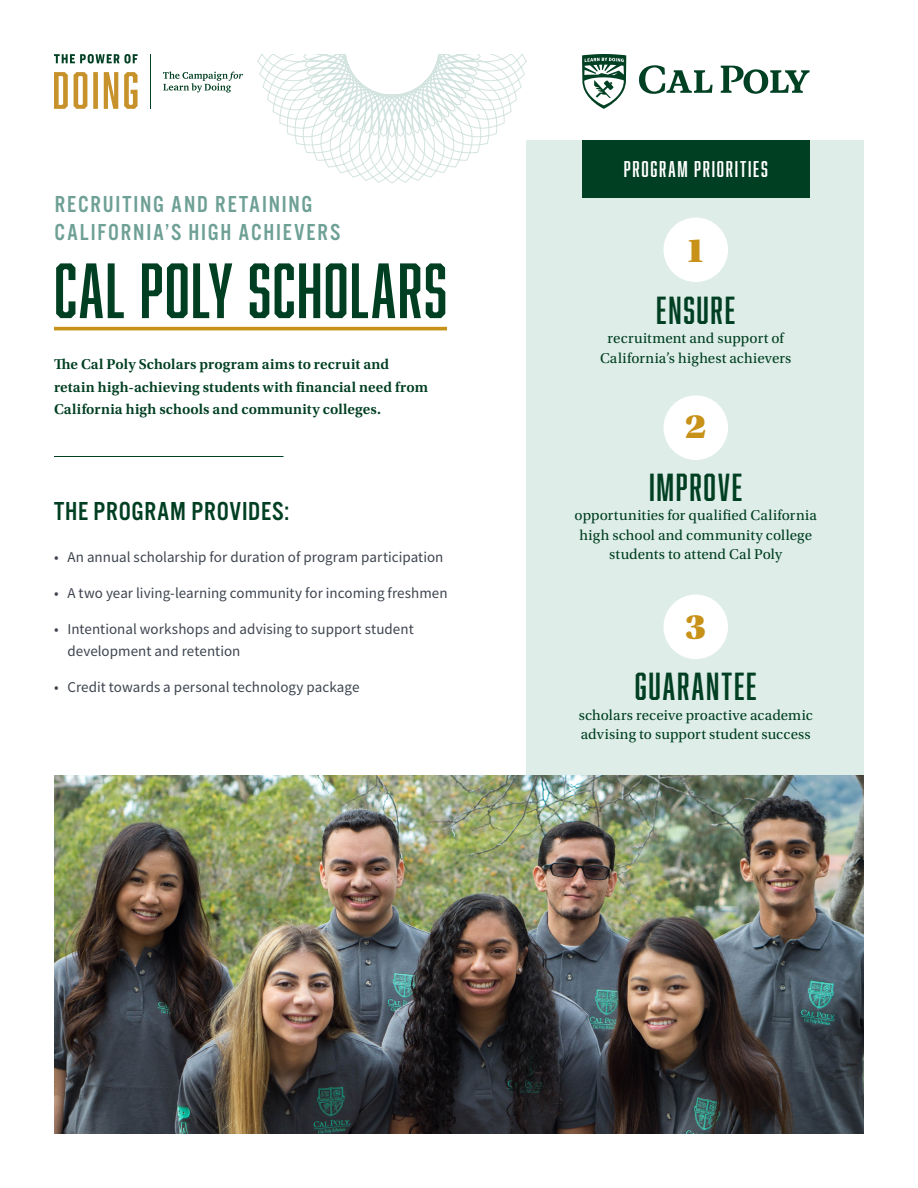
<style>
.page{position:relative;width:918px;height:1188px;background:#fff}
.page>*{position:absolute;margin:0;border:0;box-sizing:border-box;transform-origin:0 0}
.t1{font:72px "Abolition";letter-spacing:.02em;color:#003f22}
.QuickFacts-Under_cir{font:36px "Abolition";letter-spacing:.05em;color:#003f22}
.t2{font:36px "Utopia Std Black Headline";color:#c89118}
.SUBHEAD_1{font:27px "Alternate Got No 3 D";letter-spacing:.03em;color:#003f22}
.PILLARS_PRE-HEADING{font:24px/28.5px "Alternate Got No 3 D";letter-spacing:.075em;color:#6ea095}
.t3{font:21px "Abolition";letter-spacing:.08em;color:#fff}
.t4{font:15px/22.5px "Source Sans Pro";color:#3e444f}
.QuickFacts-Under_cir-2{font:15px/19.5px "Utopia Std";letter-spacing:.01em;color:#003f22;text-align:center}
.CaseStatement_body_b{font:600 15px/22.5px "Utopia Std";letter-spacing:.01em;color:#003f22}
</style>
<div class="page">
<div style="left:526px;top:140px;width:338px;height:643px;background:#deede8"></div>
<img style="left:54px;top:775px;width:810px;height:359px">
<hr style="left:54px;top:327px;width:393px;height:3px;background:#c89118">
<svg style="left:639px;top:65px;width:74px;height:29px"></svg>
<svg style="left:721px;top:66px;width:89px;height:28px"></svg>
<svg style="left:582px;top:54px;width:44px;height:55px"></svg>
<div style="left:663px;top:218px;width:65px;height:64px;background:#fff;border-radius:50%"></div>
<div style="left:663px;top:395px;width:65px;height:65px;background:#fff;border-radius:50%"></div>
<div style="left:663px;top:595px;width:65px;height:64px;background:#fff;border-radius:50%"></div>
<div style="left:582px;top:140px;width:228px;height:58px;background:#003f22"></div>
<hr style="left:54px;top:456px;width:230px;height:1px;background:#003f22">
<svg style="left:257px;top:54px;width:270px;height:129px"></svg>
<svg style="left:54px;top:54px;width:84px;height:10px"></svg>
<hr style="left:150px;top:54px;width:1px;height:55px;background:#014022">
<svg style="left:54px;top:72px;width:84px;height:37px"></svg>
<svg style="left:163px;top:71px;width:80px;height:22px"></svg>
<p class="PILLARS_PRE-HEADING" style="left:55px;top:190px;width:287px">RECRUITING AND RETAINING<br>CALIFORNIA’S HIGH ACHIEVERS</p>
<p class="t1" style="left:54px;top:249px;width:395px">CAL POLY SCHOLARS</p>
<p class="CaseStatement_body_b" style="left:54px;top:354px;width:376px">The Cal Poly Scholars program aims to recruit and retain high-achieving students with financial need from<br>California high schools and community colleges.</p>
<p class="SUBHEAD_1" style="left:54px;top:496px;width:237px">THE PROGRAM PROVIDES:</p>
<p class="t4" style="left:54px;top:545px;width:391px">• An annual scholarship for duration of program participation</p>
<p class="t4" style="left:54px;top:581px;width:395px">• A two year living-learning community for incoming freshmen</p>
<p class="t4" style="left:68px;top:617px;width:348px;text-indent:-14px">• Intentional workshops and advising to support student development and retention</p>
<p class="t4" style="left:54px;top:676px;width:307px">• Credit towards a personal technology package</p>
<p class="t3" style="left:624px;top:157px;width:145px">PROGRAM PRIORITIES</p>
<p class="t2" style="left:685px;top:231px;width:23px">1</p>
<p class="QuickFacts-Under_cir" style="left:656px;top:289px;width:81px">ENSURE</p>
<p class="QuickFacts-Under_cir-2" style="left:600px;top:329px;width:193px">recruitment and support of<br>California’s highest achievers</p>
<p class="t2" style="left:685px;top:408px;width:23px">2</p>
<p class="QuickFacts-Under_cir" style="left:649px;top:466px;width:95px">IMPROVE</p>
<p class="QuickFacts-Under_cir-2" style="left:575px;top:506px;width:244px">opportunities for qualified California</p>
<p class="QuickFacts-Under_cir-2" style="left:580px;top:525px;width:234px">high school and community college</p>
<p class="QuickFacts-Under_cir-2" style="left:609px;top:545px;width:174px">students to attend Cal Poly</p>
<p class="t2" style="left:685px;top:608px;width:23px">3</p>
<p class="QuickFacts-Under_cir" style="left:635px;top:666px;width:123px">GUARANTEE</p>
<p class="QuickFacts-Under_cir-2" style="left:579px;top:705px;width:236px;text-align:left">scholars receive proactive academic advising to support student success</p>
</div>
